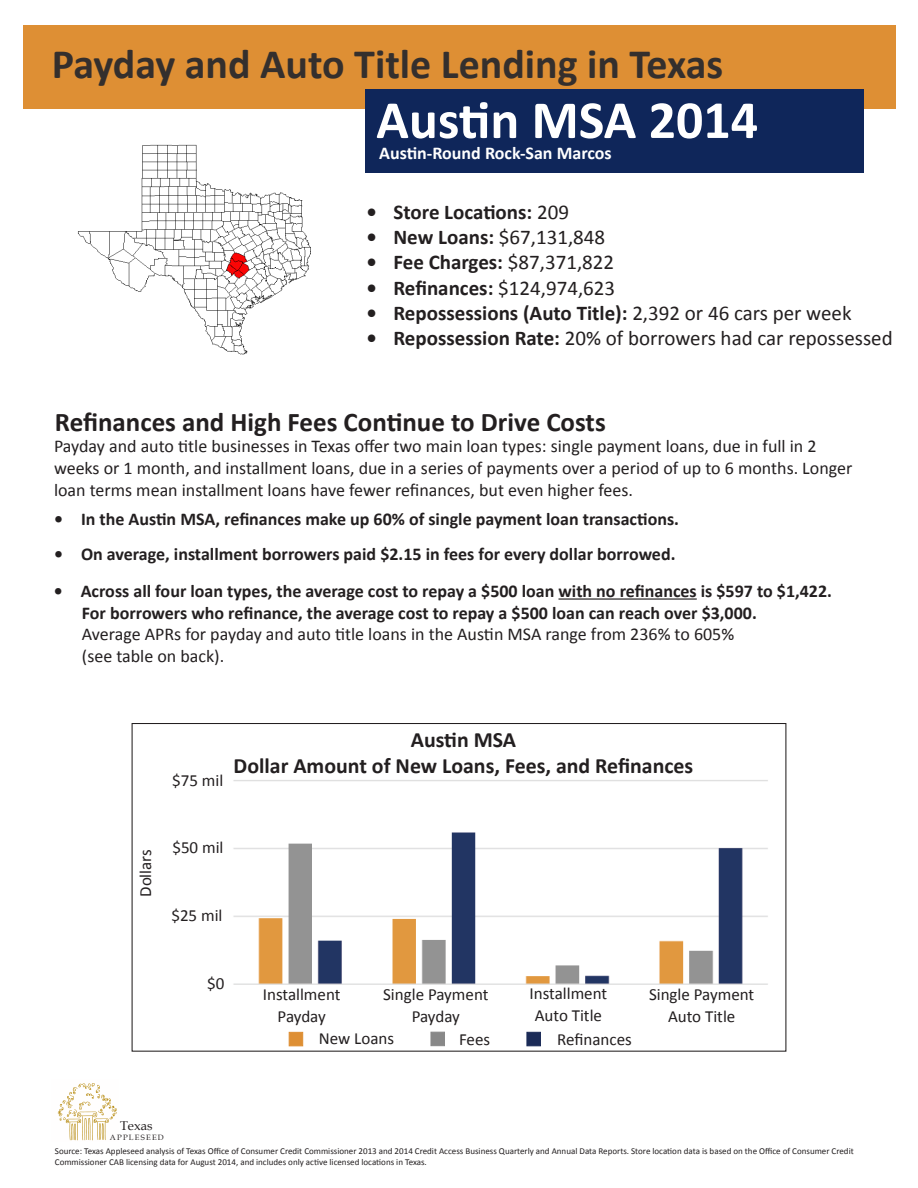
<style>
.page{position:relative;width:918px;height:1188px;background:#fff}
.page>*{position:absolute;margin:0;border:0;box-sizing:border-box;transform-origin:0 0}
.t1{font:700 54px "Calibri";color:#fff}
.t2{font:700 42px "Calibri";color:#342f2d}
.t3{font:700 27px "Calibri";color:#231f20}
.t4{font:700 21.9px "Calibri";color:#231f20}
.t5{font:700 21px "Calibri";color:#231f20}
.t6{font:21px "Calibri";color:#231f20}
.t7{font:18px/21.6px "Calibri";color:#231f20}
.t8{font:700 18px "Calibri";color:#231f20}
.t9{font:700 18px "Calibri";color:#fff}
.t10{font:16.95px "Calibri";color:#231f20}
.t11{font:12.9px "Book Antiqua";color:#231f20}
.t12{font:9px/10.8px "Calibri";color:#231f20}
.t13{font:7.65px "Book Antiqua";letter-spacing:.16em;color:#231f20}
.s1{font-weight:400}
.s2{font-weight:700}
</style>
<div class="page">
<div style="left:23px;top:26px;width:872px;height:83px;background:#de8f34"></div>
<div style="left:365px;top:89px;width:499px;height:84px;background:#0f265a"></div>
<svg style="left:58px;top:1083px;width:59px;height:57px"></svg>
<div style="left:289px;top:1032px;width:14px;height:14px;background:#de8f34;border:1px solid #de8f34"></div>
<div style="left:527px;top:1032px;width:14px;height:14px;background:#1b2b57;border:1px solid #1b2b57"></div>
<div style="left:431px;top:1032px;width:14px;height:14px;background:#888"></div>
<hr style="left:558px;top:598px;width:139px;height:2px;background:#231f20">
<img style="left:77px;top:144px;width:233px;height:211px">
<img style="left:233px;top:780px;width:535px;height:205px">
<p class="t2" style="left:52px;top:37px;width:673px">Payday and Auto Title Lending in Texas</p>
<p class="t1" style="left:376px;top:86px;width:383px">Austin MSA 2014</p>
<p class="t9" style="left:379px;top:141px;width:234px">Austin-Round Rock-San Marcos</p>
<p class="t5" style="left:366px;top:199px;width:204px">• Store Locations: <span class="s1">209</span></p>
<p class="t6" style="left:366px;top:224px;width:240px"><span class="s2">• New Loans:</span> $67,131,848</p>
<p class="t5" style="left:366px;top:249px;width:249px">• Fee Charges: <span class="s1">$87,371,822</span></p>
<p class="t5" style="left:366px;top:274px;width:250px">• Refinances: <span class="s1">$124,974,623</span></p>
<p class="t5" style="left:366px;top:299px;width:487px">• Repossessions (Auto Title): <span class="s1">2,392 or 46 cars per week</span></p>
<p class="t6" style="left:366px;top:325px;width:528px"><span class="s2">• Repossession Rate:</span> 20% of borrowers had car repossessed</p>
<p class="t3" style="left:55px;top:404px;width:552px">Refinances and High Fees Continue to Drive Costs</p>
<p class="t7" style="left:54px;top:436px;width:800px">Payday and auto title businesses in Texas offer two main loan types: single payment loans, due in full in 2 weeks or 1 month, and installment loans, due in a series of payments over a period of up to 6 months. Longer loan terms mean installment loans have fewer refinances, but even higher fees.</p>
<p class="t8" style="left:54px;top:507px;width:627px">• In the Austin MSA, refinances make up 60% of single payment loan transactions.</p>
<p class="t8" style="left:54px;top:543px;width:623px">• On average, installment borrowers paid $2.15 in fees for every dollar borrowed.</p>
<p class="t8" style="left:54px;top:580px;width:780px">• Across all four loan types, the average cost to repay a $500 loan with no refinances is $597 to $1,422.</p>
<p class="t8" style="left:82px;top:601px;width:676px">For borrowers who refinance, the average cost to repay a $500 loan can reach over $3,000.</p>
<p class="t7" style="left:82px;top:623px;width:654px">Average APRs for payday and auto title loans in the Austin MSA range from 236% to 605%</p>
<p class="t7" style="left:82px;top:645px;width:144px">(see table on back).</p>
<p class="t10" style="left:135px;top:897px;width:49px;rotate:-90deg">Dollars</p>
<p class="t10" style="left:172px;top:770px;width:53px">$75 mil</p>
<p class="t4" style="left:411px;top:726px;width:107px">Austin MSA</p>
<p class="t4" style="left:234px;top:752px;width:461px">Dollar Amount of New Loans, Fees, and Refinances</p>
<p class="t10" style="left:172px;top:837px;width:53px">$50 mil</p>
<p class="t10" style="left:171px;top:905px;width:53px">$25 mil</p>
<p class="t10" style="left:207px;top:973px;width:19px">$0</p>
<p class="t10" style="left:263px;top:983px;width:79px">Installment</p>
<p class="t10" style="left:278px;top:1006px;width:50px">Payday</p>
<p class="t10" style="left:383px;top:983px;width:107px">Single Payment</p>
<p class="t10" style="left:412px;top:1006px;width:50px">Payday</p>
<p class="t10" style="left:530px;top:982px;width:79px">Installment</p>
<p class="t10" style="left:535px;top:1005px;width:69px">Auto Title</p>
<p class="t10" style="left:649px;top:983px;width:107px">Single Payment</p>
<p class="t10" style="left:668px;top:1006px;width:69px">Auto Title</p>
<p class="t10" style="left:319px;top:1028px;width:77px">New Loans</p>
<p class="t10" style="left:459px;top:1028px;width:33px">Fees</p>
<p class="t10" style="left:557px;top:1028px;width:76px">Refinances</p>
<p class="t11" style="left:120px;top:1117px;width:34px">Texas</p>
<p class="t13" style="left:110px;top:1132px;width:55px">APPLESEED</p>
<p class="t12" style="left:55px;top:1145px;width:800px">Source: Texas Appleseed analysis of Texas Office of Consumer Credit Commissioner 2013 and 2014 Credit Access Business Quarterly and Annual Data Reports. Store location data is based on the Office of Consumer Credit<br>Commissioner CAB licensing data for August 2014, and includes only active licensed locations in Texas.</p>
</div>
